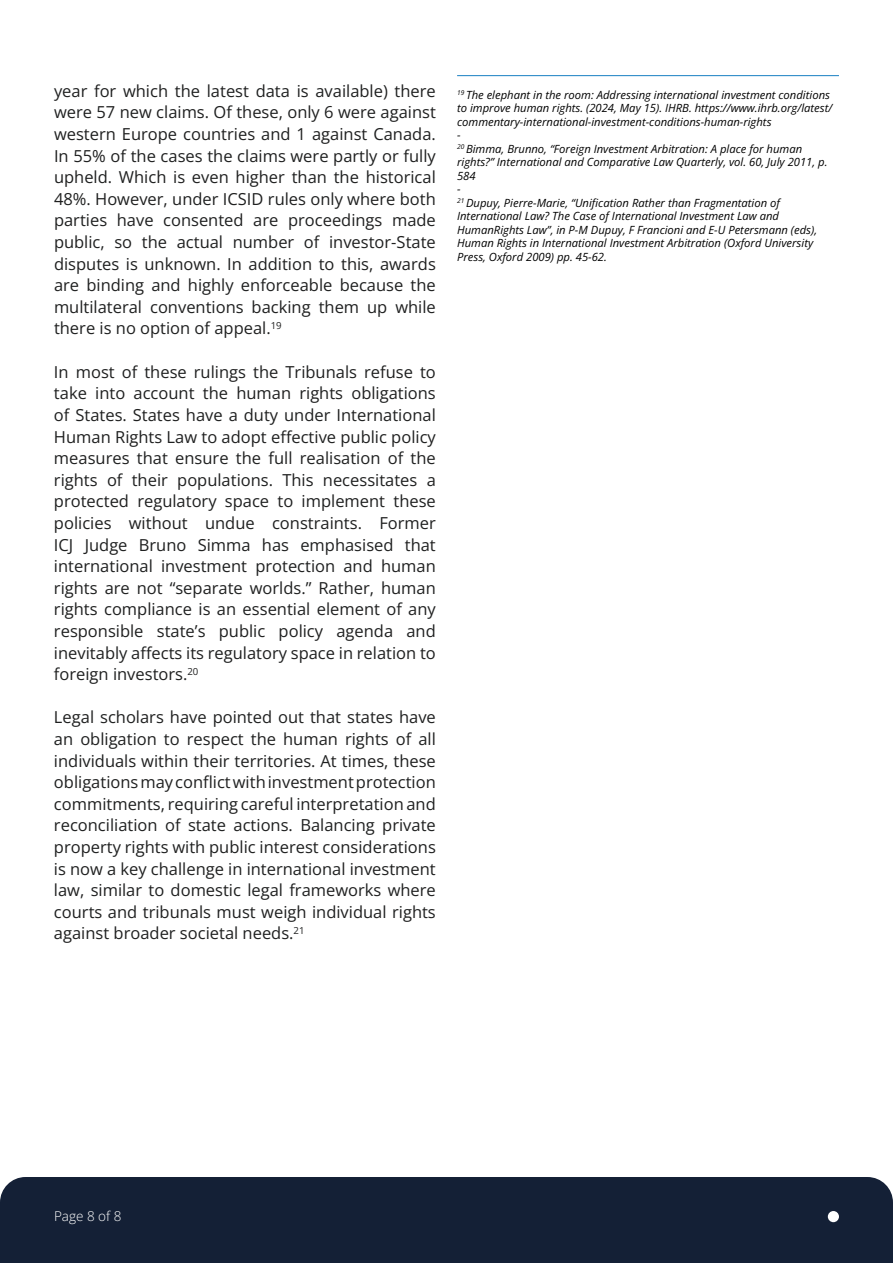
<style>
.page{position:relative;width:893px;height:1263px;background:#fff}
.page>*{position:absolute;margin:0;border:0;box-sizing:border-box;transform-origin:0 0}
.t1{font:16.5px/21.6px "Open Sans";color:#1f2020;text-align:justify}
.t2{font:300 13.5px "Open Sans";color:#fff}
.t3{font:italic 11.25px/13.5px "Open Sans";color:#000}
</style>
<div class="page">
<div style="left:0;top:1177px;width:893px;height:86px;background:#142036"></div>
<div style="left:828px;top:1211px;width:11px;height:11px;background:#fff;border-radius:50%"></div>
<hr style="left:457px;top:75px;width:382px;height:1px;background:#187fc2">
<p class="t1" style="left:54px;top:80px;width:383px">year for which the latest data is available) there were 57 new claims. Of these, only 6 were against western Europe countries and 1 against Canada.<br>In 55% of the cases the claims were partly or fully upheld. Which is even higher than the historical 48%. However, under ICSID rules only where both parties have consented are proceedings made public, so the actual number of investor-State disputes is unknown. In addition to this, awards are binding and highly enforceable because the multilateral conventions backing them up while there is no option of appeal.<sup>19</sup></p>
<p class="t1" style="left:54px;top:360px;width:383px">In most of these rulings the Tribunals refuse to take into account the human rights obligations of States. States have a duty under International Human Rights Law to adopt effective public policy measures that ensure the full realisation of the rights of their populations. This necessitates a protected regulatory space to implement these policies without undue constraints. Former ICJ Judge Bruno Simma has emphasised that international investment protection and human rights are not “separate worlds.” Rather, human rights compliance is an essential element of any responsible state’s public policy agenda and inevitably affects its regulatory space in relation to foreign investors.<sup>20</sup></p>
<p class="t1" style="left:54px;top:706px;width:383px">Legal scholars have pointed out that states have an obligation to respect the human rights of all individuals within their territories. At times, these obligations may conflict with investment protection commitments, requiring careful interpretation and reconciliation of state actions. Balancing private property rights with public interest considerations is now a key challenge in international investment law, similar to domestic legal frameworks where courts and tribunals must weigh individual rights against broader societal needs.<sup>21</sup></p>
<p class="t3" style="left:457px;top:87px;width:377px"><sup>19</sup> The elephant in the room: Addressing international investment conditions to improve human rights. (2024, May 15). IHRB. https://www.ihrb.org/latest/ commentary-international-investment-conditions-human-rights<br>-<br><sup>20</sup> Bimma, Brunno, “Foreign Investment Arbitration: A place for human rights?” International and Comparative Law Quarterly, vol. 60, July 2011, p.<br>584<br>-<br><sup>21</sup> Dupuy, Pierre-Marie, “Unification Rather than Fragmentation of International Law? The Case of International Investment Law and HumanRights Law”, in P-M Dupuy, F Francioni and E-U Petersmann (eds), Human Rights in International Investment Arbitration (Oxford University Press, Oxford 2009) pp. 45-62.</p>
<p class="t2" style="left:54px;top:1207px;width:69px">Page 8 of 8</p>
</div>
